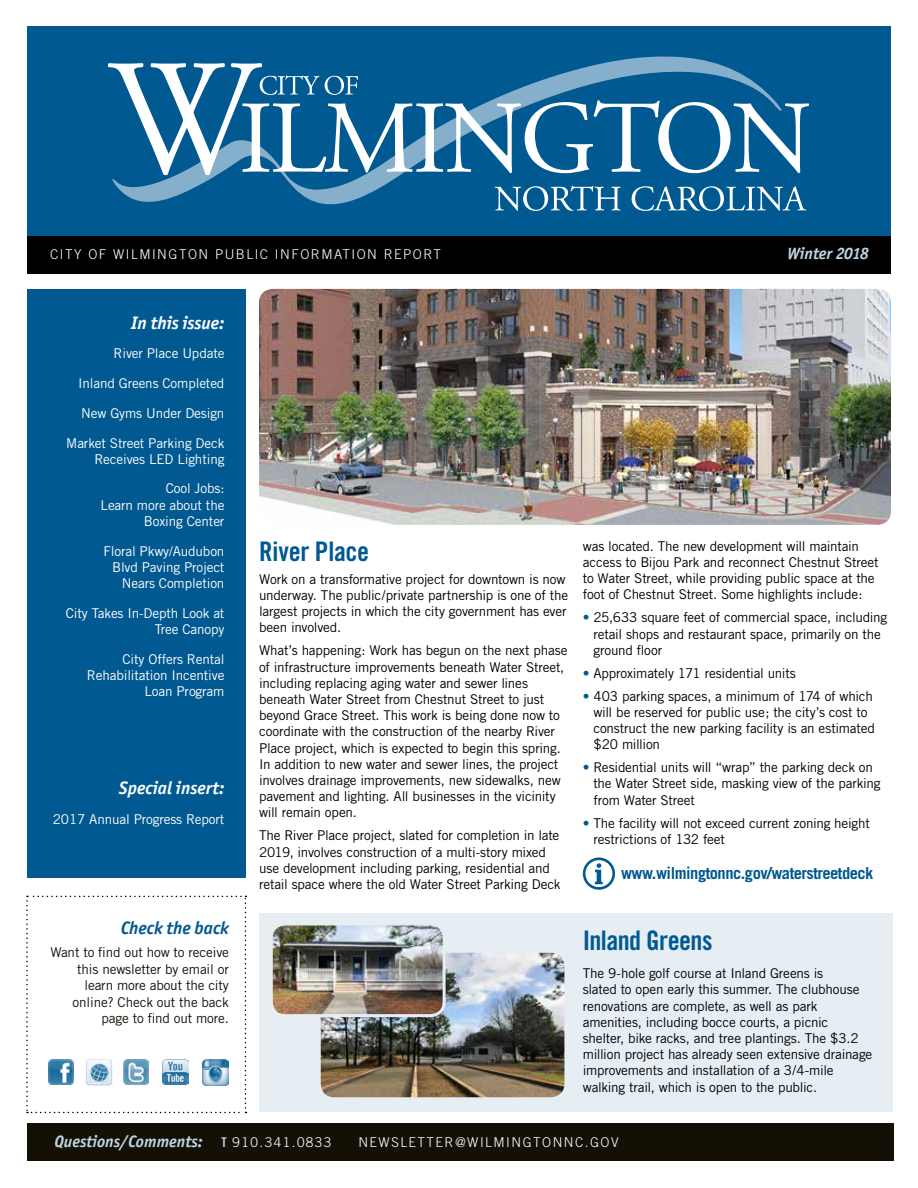
<style>
.page{position:relative;width:918px;height:1188px;background:#fff}
.page>*{position:absolute;margin:0;border:0;box-sizing:border-box;transform-origin:0 0}
.t1{font:27px "Trade Gothic Bold Cond Twenty";letter-spacing:-.015em;color:#005990}
.t2{font:italic 700 18px "Officina San ITC";color:#fff}
.t3{font:italic 700 18px "Officina San ITC";color:#005990}
.t4{font:italic 700 16.5px "Officina San ITC";color:#bfd5e3}
.t5{font:700 16.5px "Trade Gothic";letter-spacing:-.03em;color:#005990}
.t6{font:13.5px/16.2px "Trade Gothic";letter-spacing:-.015em;color:#000}
.t7{font:13.5px/16.2px "Trade Gothic";letter-spacing:-.01em;color:#fff;text-align:right}
.t8{font:13.5px/16.5px "Trade Gothic";letter-spacing:-.01em;color:#141006;text-align:right}
.t9{font:300 13.5px "Trade Gothic";letter-spacing:.11em;color:#fff}
.s1{color:#005990}
.s2{font-family:"Trade Gothic Bold Cond Twenty";font-weight:400;font-style:normal;font-size:13.5px;color:#b3cdde}
.s3{font-family:"Trade Gothic";font-weight:300;font-style:normal;font-size:13.5px;color:#fff}
</style>
<div class="page">
<img style="left:259px;top:289px;width:632px;height:236px">
<div style="left:259px;top:913px;width:634px;height:199px;background:#e6eef4"></div>
<svg style="left:26px;top:896px;width:220px;height:217px"></svg>
<div style="left:27px;top:289px;width:218px;height:588px;background:#005990"></div>
<div style="left:27px;top:26px;width:864px;height:247px;background:#005990"></div>
<svg style="left:112px;top:56px;width:602px;height:149px"></svg>
<svg style="left:108px;top:63px;width:701px;height:112px"></svg>
<svg style="left:495px;top:186px;width:126px;height:25px"></svg>
<svg style="left:632px;top:186px;width:174px;height:25px"></svg>
<div style="left:27px;top:236px;width:864px;height:37px;background:#000"></div>
<div style="left:27px;top:1124px;width:866px;height:37px;background:#141006"></div>
<img style="left:84px;top:1057px;width:30px;height:31px">
<img style="left:123px;top:1059px;width:26px;height:26px">
<img style="left:49px;top:1060px;width:26px;height:24px">
<img style="left:163px;top:1059px;width:25px;height:26px">
<img style="left:202px;top:1059px;width:26px;height:26px">
<img style="left:321px;top:953px;width:243px;height:144px">
<img style="left:274px;top:926px;width:170px;height:90px">
<div style="left:270px;top:922px;width:176px;height:95px;border:3px solid #e6eef4;border-radius:14px"></div>
<svg style="left:583px;top:858px;width:32px;height:32px"></svg>
<p class="t9" style="left:50px;top:246px;width:392px">CITY OF WILMINGTON PUBLIC INFORMATION REPORT</p>
<p class="t4" style="left:788px;top:243px;width:83px">Winter 2018</p>
<h2 class="t2" style="left:131px;top:312px;width:95px">In this issue:</h2>
<p class="t7" style="left:78px;top:339px;width:148px;line-height:29.7px;text-align:justify;text-indent:35px">River Place Update Inland Greens Completed New Gyms Under Design</p>
<p class="t7" style="left:66px;top:434px;width:160px">Market Street Parking Deck<br>Receives LED Lighting</p>
<p class="t7" style="left:101px;top:480px;width:125px">Cool Jobs:<br>Learn more about the<br>Boxing Center</p>
<p class="t7" style="left:103px;top:542px;width:122px">Floral Pkwy/Audubon<br>Blvd Paving Project<br>Nears Completion</p>
<p class="t7" style="left:66px;top:605px;width:160px">City Takes In-Depth Look at<br>Tree Canopy</p>
<p class="t7" style="left:87px;top:650px;width:139px">City Offers Rental<br>Rehabilitation Incentive<br>Loan Program</p>
<h2 class="t2" style="left:119px;top:777px;width:107px">Special insert:</h2>
<p class="t7" style="left:53px;top:811px;width:173px">2017 Annual Progress Report</p>
<h2 class="t3" style="left:121px;top:917px;width:110px">Check the back</h2>
<p class="t8" style="left:50px;top:944px;width:180px">Want to find out how to receive this newsletter by email or learn more about the city online? Check out the back page to find out more.</p>
<h1 class="t1" style="left:259px;top:535px;width:112px">River Place</h1>
<p class="t6" style="left:259px;top:571px;width:310px">Work on a transformative project for downtown is now underway. The public/private partnership is one of the largest projects in which the city government has ever been involved.</p>
<p class="t6" style="left:259px;top:642px;width:310px">What’s happening: Work has begun on the next phase of infrastructure improvements beneath Water Street, including replacing aging water and sewer lines beneath Water Street from Chestnut Street to just beyond Grace Street. This work is being done now to coordinate with the construction of the nearby River Place project, which is expected to begin this spring.<br>In addition to new water and sewer lines, the project involves drainage improvements, new sidewalks, new pavement and lighting. All businesses in the vicinity will remain open.</p>
<p class="t6" style="left:259px;top:827px;width:303px">The River Place project, slated for completion in late 2019, involves construction of a multi-story mixed use development including parking, residential and retail space where the old Water Street Parking Deck</p>
<p class="t6" style="left:583px;top:538px;width:297px">was located. The new development will maintain access to Bijou Park and reconnect Chestnut Street to Water Street, while providing public space at the foot of Chestnut Street. Some highlights include:</p>
<p class="t6" style="left:593px;top:609px;width:295px;text-indent:-11px"><span class="s1">•</span> 25,633 square feet of commercial space, including retail shops and restaurant space, primarily on the ground floor</p>
<p class="t6" style="left:583px;top:665px;width:215px"><span class="s1">•</span> Approximately 171 residential units</p>
<p class="t6" style="left:593px;top:688px;width:283px;text-indent:-11px"><span class="s1">•</span> 403 parking spaces, a minimum of 174 of which will be reserved for public use; the city’s cost to construct the new parking facility is an estimated $20 million</p>
<p class="t6" style="left:593px;top:759px;width:289px;text-indent:-11px"><span class="s1">•</span> Residential units will “wrap” the parking deck on the Water Street side, masking view of the parking from Water Street</p>
<p class="t6" style="left:593px;top:815px;width:278px;text-indent:-11px"><span class="s1">•</span> The facility will not exceed current zoning height restrictions of 132 feet</p>
<p class="t5" style="left:621px;top:863px;width:254px">www.wilmingtonnc.gov/waterstreetdeck</p>
<h1 class="t1" style="left:583px;top:924px;width:131px">Inland Greens</h1>
<p class="t6" style="left:583px;top:965px;width:291px">The 9-hole golf course at Inland Greens is<br>slated to open early this summer. The clubhouse renovations are complete, as well as park amenities, including bocce courts, a picnic shelter, bike racks, and tree plantings. The $3.2 million project has already seen extensive drainage improvements and installation of a 3/4-mile walking trail, which is open to the public.</p>
<p class="t4" style="left:54px;top:1132px;width:279px">Questions/Comments: <span class="s2">T</span> <span class="s3">910.341.0833</span></p>
<p class="t9" style="left:358px;top:1134px;width:262px">NEWSLETTER@WILMINGTONNC.GOV</p>
</div>
